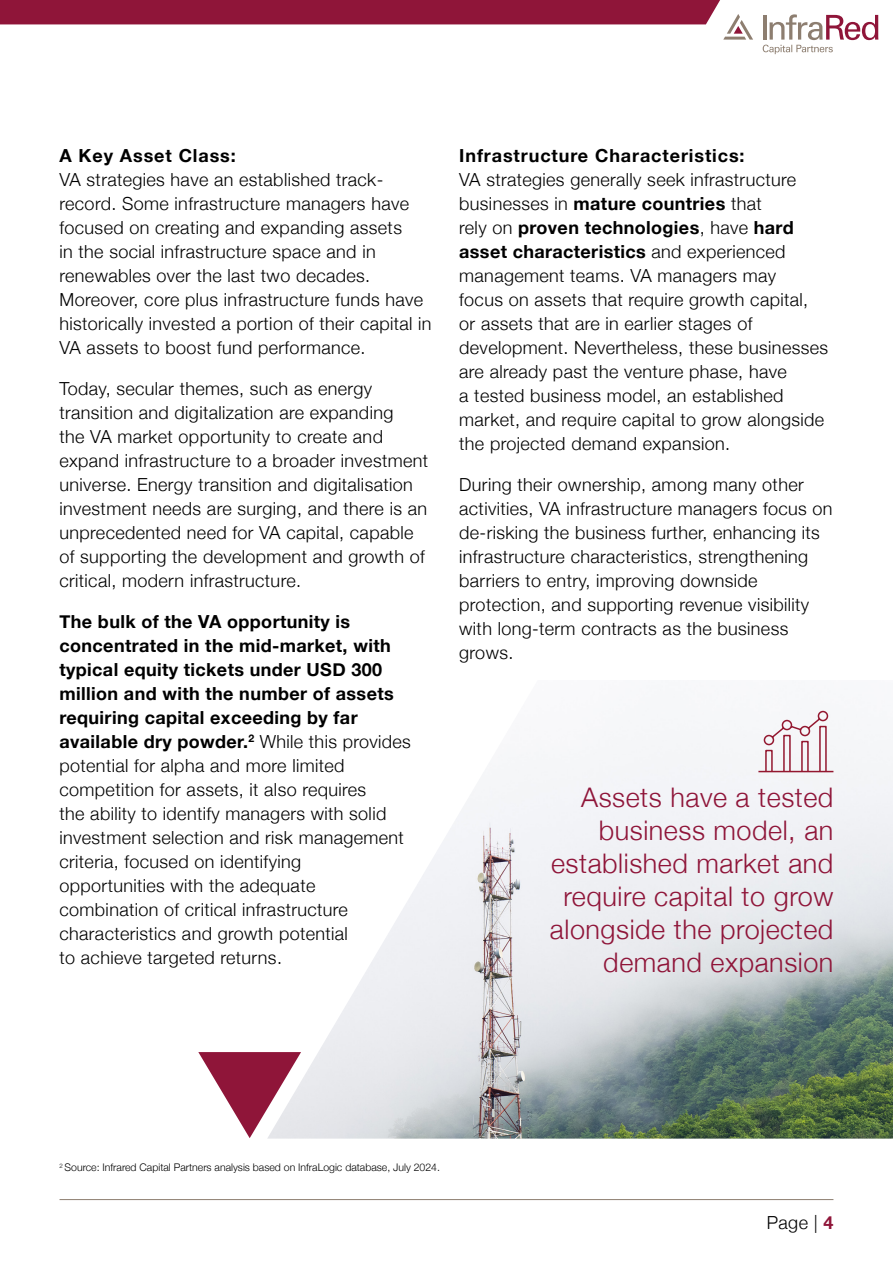
<style>
.page{position:relative;width:893px;height:1263px;background:#fff}
.page>*{position:absolute;margin:0;border:0;box-sizing:border-box;transform-origin:0 0}
.t1{font:300 27px/33px "Helvetica Neue";letter-spacing:.02em;color:#8f1539;text-align:right}
.t2{font:300 18px/24px "Helvetica Neue";letter-spacing:.02em;color:#000}
.t3{font:700 18px "Helvetica Neue";letter-spacing:.05em;color:#000}
.t4{font:300 10.5px "Helvetica Neue";color:#000}
.s1{font-weight:700}
.s2{font-weight:700;color:#8f1539}
</style>
<div class="page">
<img style="left:301px;top:728px;width:592px;height:410px">
<svg style="left:198px;top:1052px;width:103px;height:86px"></svg>
<hr style="left:758px;top:771px;width:75px;height:1px;background:#93172f">
<svg style="left:763px;top:710px;width:66px;height:63px"></svg>
<svg style="left:763px;top:14px;width:115px;height:40px"></svg>
<svg style="left:0;top:0;width:753px;height:40px"></svg>
<hr style="left:60px;top:1199px;width:773px;height:1px;background:#8d7e70">
<p class="t3" style="left:60px;top:141px;width:178px">A Key Asset Class:</p>
<p class="t2" style="left:60px;top:166px;width:374px">VA strategies have an established track&shy;record. Some infrastructure managers have focused on creating and expanding assets<br>in the social infrastructure space and in renewables over the last two decades.<br>Moreover, core plus infrastructure funds have historically invested a portion of their capital in VA assets to boost fund performance.</p>
<p class="t2" style="left:60px;top:375px;width:370px">Today, secular themes, such as energy transition and digitalization are expanding<br>the VA market opportunity to create and expand infrastructure to a broader investment universe. Energy transition and digitalisation investment needs are surging, and there is an unprecedented need for VA capital, capable of supporting the development and growth of critical, modern infrastructure.</p>
<p class="t2" style="left:60px;top:608px;width:353px"><span class="s1">The bulk of the VA opportunity is concentrated in the mid-market, with typical equity tickets under USD 300 million and with the number of assets requiring capital exceeding by far available dry powder.</span><sup>2</sup> While this provides potential for alpha and more limited competition for assets, it also requires<br>the ability to identify managers with solid investment selection and risk management criteria, focused on identifying<br>opportunities with the adequate combination of critical infrastructure characteristics and growth potential<br>to achieve targeted returns.</p>
<p class="t3" style="left:459px;top:142px;width:287px">Infrastructure Characteristics:</p>
<p class="t2" style="left:459px;top:166px;width:370px">VA strategies generally seek infrastructure businesses in <span class="s1">mature countries</span> that<br>rely on <span class="s1">proven technologies</span>, have <span class="s1">hard asset characteristics</span> and experienced management teams. VA managers may<br>focus on assets that require growth capital, or assets that are in earlier stages of development. Nevertheless, these businesses are already past the venture phase, have<br>a tested business model, an established market, and require capital to grow alongside the projected demand expansion.</p>
<p class="t2" style="left:459px;top:471px;width:375px">During their ownership, among many other activities, VA infrastructure managers focus on de-risking the business further, enhancing its infrastructure characteristics, strengthening barriers to entry, improving downside protection, and supporting revenue visibility with long-term contracts as the business grows.</p>
<h1 class="t1" style="left:550px;top:778px;width:285px">Assets have a tested business model, an established market and require capital to grow alongside the projected demand expansion</h1>
<p class="t4" style="left:60px;top:1159px;width:382px"><sup>2</sup> Source: Infrared Capital Partners analysis based on InfraLogic database, July 2024.</p>
<p class="t2" style="left:767px;top:1210px;width:68px">Page | <span class="s2">4</span></p>
</div>
